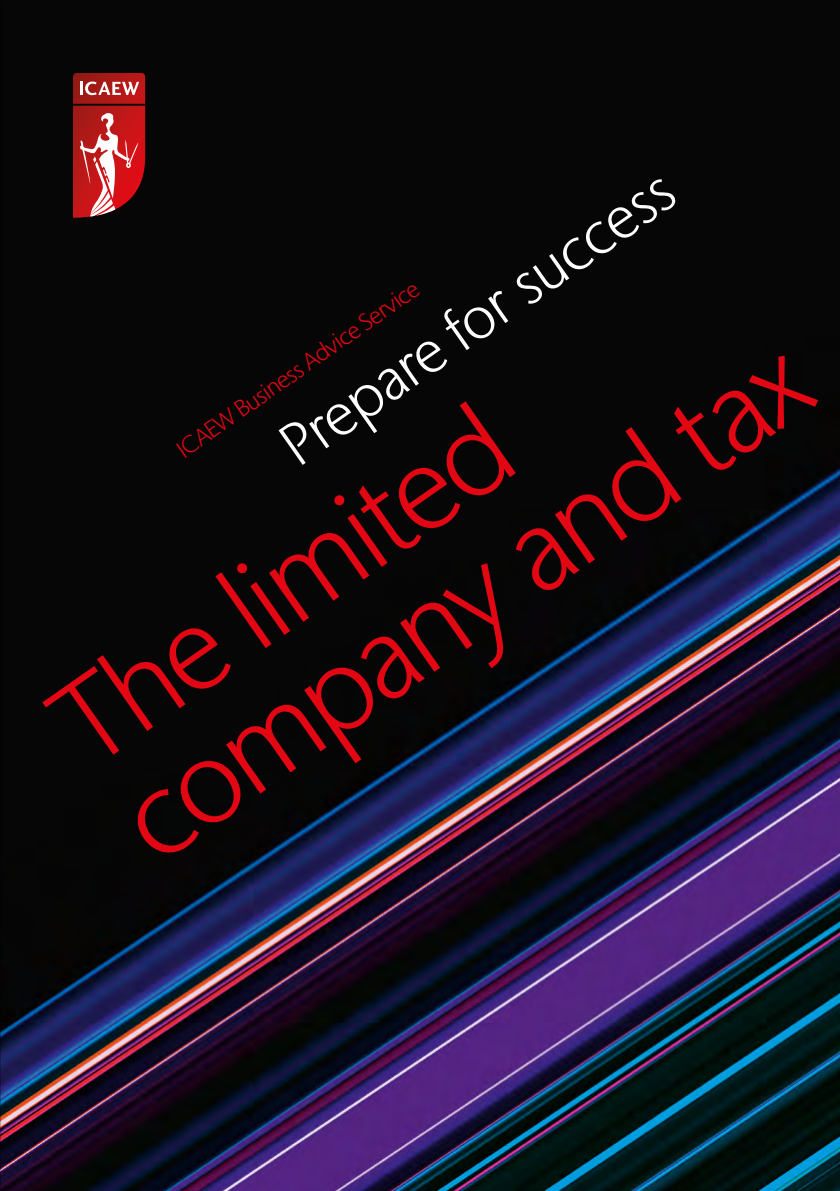
<style>
.page{position:relative;width:840px;height:1191px;background:#fff}
.page>*{position:absolute;margin:0;border:0;box-sizing:border-box;transform-origin:0 0}
.t1{font:300 119.2px/116px "Stone Sans IIITC Std";color:#e30613}
.t2{font:300 60px "Stone Sans IIITC Std";color:#fff}
.t3{font:300 24px "Stone Sans IIITC Std";color:#e30613}
</style>
<div class="page">
<img style="left:0;top:0;width:839px;height:1191px">
<svg style="left:73px;top:73px;width:75px;height:145px;background:#b1393a"></svg>
<h2 class="t2" style="left:266px;top:421px;width:467px;rotate:-35deg">Prepare for success</h2>
<p class="t3" style="left:171px;top:440px;width:291px;rotate:-35deg">ICAEW Business Advice Service</p>
<h1 class="t1" style="left:33px;top:689px;width:812px;rotate:-35deg">The limited company and tax</h1>
</div>
